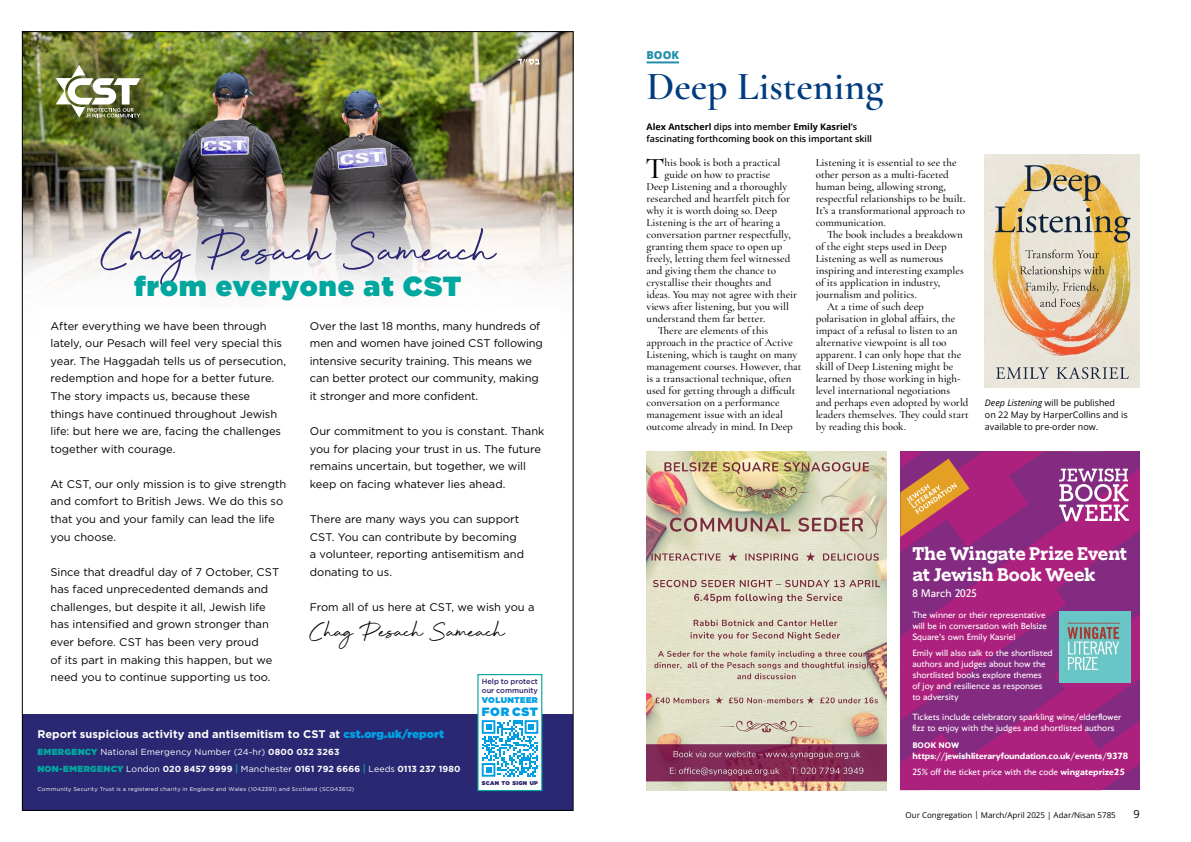
<style>
.page{position:relative;width:1191px;height:842px;background:#fff}
.page>*{position:absolute;margin:0;border:0;box-sizing:border-box;transform-origin:0 0}
.t1{font:56.9px "Beyond Infinity";letter-spacing:-.005em;color:#2a2873}
.t2{font:600 40px "Cormorant Garamond";color:#003c7e}
.t3{font:500 30.2px "Cormorant Garamond";color:#000}
.t4{font:27.7px "Beyond Infinity";color:#000}
.t5{font:900 27.6px "Gotham";letter-spacing:.04em;color:#00a79f}
.t6{font:700 17px/20.4px "Elizeth";letter-spacing:-.015em;color:#fff}
.t7{font:900 12px "Gotham";letter-spacing:.06em;color:#009fe3}
.t8{font:11.1px/17.6px "Gotham";letter-spacing:-.005em;color:#000}
.t9{font:700 11.1px "Gotham";letter-spacing:.005em;color:#fff}
.t10{font:500 11px/12px "Cormorant Garamond";color:#000}
.t11{font:11px "Conqueror Sans";color:#fff}
.t12{font:800 11px "Open Sans";color:#2390ac}
.t13{font:11px "Open Sans";color:#000}
.t14{font:9px/10.8px "Conqueror Sans";color:#fff}
.t15{font:700 9px/16.5px "Conqueror Sans";letter-spacing:-.01em;color:#fff}
.t16{font:600 9px/12px "Open Sans";color:#000}
.t17{font:9px/12px "Open Sans";color:#000}
.t18{font:8.8px/17px "Gotham";letter-spacing:.02em;color:#fff}
.t19{font:900 8.3px "Gotham";letter-spacing:.045em;color:#009fe3}
.t20{font:8px "Open Sans";color:#000}
.t21{font:700 8px "Conqueror Sans";color:#fff}
.t22{font:500 7.4px/8.9px "Gotham";color:#2b256c}
.t23{font:5.6px "Gotham";letter-spacing:.04em;color:#fff}
.t24{font:900 5.5px "Gotham";letter-spacing:.05em;color:#2b256c}
.s1{font-weight:900;color:#009fe3}
.s2{font-weight:900;color:#00a79f}
.s3{font-weight:700}
.s4{font-weight:700;font-size:9.8px;color:#00a79f}
.s5{font-style:italic}
.s6{font-weight:400}
</style>
<div class="page">
<img style="left:24px;top:33px;width:547px;height:257px">
<div style="left:22px;top:714px;width:551px;height:96px;background:#2a2873"></div>
<svg style="left:517px;top:58px;width:23px;height:7px"></svg>
<div style="left:478px;top:675px;width:64px;height:115px;background:#fff"></div>
<div style="left:477px;top:674px;width:65px;height:117px;border:1px solid #00a79f"></div>
<svg style="left:481px;top:720px;width:57px;height:57px"></svg>
<img style="left:40px;top:33px;width:117px;height:117px;border-radius:50%">
<img style="left:56px;top:65px;width:84px;height:53px">
<svg style="left:900px;top:452px;width:240px;height:338px;background:#9b3883"></svg>
<img style="left:646px;top:451px;width:240px;height:339px">
<hr style="left:646px;top:61px;width:33px;height:2px;background:#2390ac">
<img style="left:985px;top:154px;width:155px;height:234px">
<h1 class="t1" style="left:101px;top:220px;width:395px">Chag Pesach Sameach</h1>
<h3 class="t5" style="left:134px;top:266px;width:329px">from everyone at CST</h3>
<p class="t8" style="left:51px;top:317px;width:237px">After everything we have been through lately, our Pesach will feel very special this year. The Haggadah tells us of persecution, redemption and hope for a better future.<br>The story impacts us, because these things have continued throughout Jewish life: but here we are, facing the challenges together with courage.</p>
<p class="t8" style="left:51px;top:475px;width:237px">At CST, our only mission is to give strength and comfort to British Jews. We do this so that you and your family can lead the life you choose.</p>
<p class="t8" style="left:51px;top:563px;width:230px">Since that dreadful day of 7 October, CST has faced unprecedented demands and challenges, but despite it all, Jewish life has intensified and grown stronger than ever before. CST has been very proud<br>of its part in making this happen, but we need you to continue supporting us too.</p>
<p class="t8" style="left:310px;top:317px;width:235px">Over the last 18 months, many hundreds of men and women have joined CST following intensive security training. This means we can better protect our community, making it stronger and more confident.</p>
<p class="t8" style="left:310px;top:422px;width:236px">Our commitment to you is constant. Thank you for placing your trust in us. The future remains uncertain, but together, we will keep on facing whatever lies ahead.</p>
<p class="t8" style="left:310px;top:510px;width:216px">There are many ways you can support<br>CST. You can contribute by becoming a volunteer, reporting antisemitism and donating to us.</p>
<p class="t8" style="left:310px;top:598px;width:226px">From all of us here at CST, we wish you a</p>
<h3 class="t4" style="left:310px;top:617px;width:196px">Chag Pesach Sameach</h3>
<p class="t22" style="left:482px;top:677px;width:58px">Help to protect our community</p>
<p class="t19" style="left:482px;top:694px;width:58px">VOLUNTEER</p>
<p class="t7" style="left:482px;top:703px;width:58px">FOR CST</p>
<p class="t9" style="left:37px;top:727px;width:408px">Report suspicious activity and antisemitism to CST at <span class="s1">cst.org.uk/report</span></p>
<p class="t18" style="left:37px;top:743px;width:425px"><span class="s2">EMERGENCY</span> National Emergency Number (24-hr) <span class="s3">0800 032 3263<br></span><span class="s2">NON-EMERGENCY</span> London <span class="s3">020 8457 9999</span> <span class="s4">|</span> Manchester <span class="s3">0161 792 6666</span> <span class="s4">|</span> Leeds <span class="s3">0113 237 1980</span></p>
<p class="t23" style="left:37px;top:785px;width:318px">Community Security Trust is a registered charity in England and Wales (1042391) and Scotland (SC043612)</p>
<p class="t24" style="left:482px;top:779px;width:58px">SCAN TO SIGN UP</p>
<p class="t12" style="left:646px;top:47px;width:34px">BOOK</p>
<h2 class="t2" style="left:646px;top:62px;width:238px">Deep Listening</h2>
<p class="t16" style="left:646px;top:121px;width:227px"><span class="s3">Alex Antscherl</span> dips into member <span class="s3">Emily Kasriel</span>’s fascinating forthcoming book on this important skill</p>
<h3 class="t3" style="left:645px;top:150px;width:21px">T</h3>
<p class="t10" style="left:664px;top:156px;width:117px">his book is both a practical</p>
<p class="t10" style="left:815px;top:156px;width:151px">Listening it is essential to see the other person as a multi-faceted human being, allowing strong, respectful relationships to be built.<br>It’s a transformational approach to communication.</p>
<p class="t10" style="left:827px;top:228px;width:137px">The book includes a breakdown</p>
<p class="t10" style="left:815px;top:240px;width:132px">of the eight steps used in Deep</p>
<p class="t10" style="left:815px;top:252px;width:129px">Listening as well as numerous</p>
<p class="t10" style="left:815px;top:264px;width:149px">inspiring and interesting examples</p>
<p class="t10" style="left:815px;top:276px;width:126px">of its application in industry,</p>
<p class="t10" style="left:815px;top:288px;width:103px">journalism and politics.</p>
<p class="t10" style="left:827px;top:300px;width:98px">At a time of such deep</p>
<p class="t10" style="left:815px;top:313px;width:141px">polarisation in global affairs, the</p>
<p class="t10" style="left:815px;top:325px;width:143px">impact of a refusal to listen to an</p>
<p class="t10" style="left:815px;top:337px;width:132px">alternative viewpoint is all too</p>
<p class="t10" style="left:815px;top:349px;width:147px">apparent. I can only hope that the</p>
<p class="t10" style="left:815px;top:361px;width:139px">skill of Deep Listening might be</p>
<p class="t10" style="left:815px;top:373px;width:146px">learned by those working in high-</p>
<p class="t10" style="left:815px;top:385px;width:136px">level international negotiations</p>
<p class="t10" style="left:815px;top:397px;width:154px">and perhaps even adopted by world</p>
<p class="t10" style="left:815px;top:409px;width:155px">leaders themselves. They could start</p>
<p class="t10" style="left:815px;top:421px;width:92px">by reading this book.</p>
<p class="t10" style="left:664px;top:168px;width:107px">guide on how to practise</p>
<p class="t10" style="left:646px;top:180px;width:142px">Deep Listening and a thoroughly</p>
<p class="t10" style="left:646px;top:192px;width:145px">researched and heartfelt pitch for</p>
<p class="t10" style="left:646px;top:204px;width:132px">why it is worth doing so. Deep</p>
<p class="t10" style="left:646px;top:216px;width:136px">Listening is the art of hearing a</p>
<p class="t10" style="left:646px;top:228px;width:146px">conversation partner respectfully,</p>
<p class="t10" style="left:646px;top:240px;width:137px">granting them space to open up</p>
<p class="t10" style="left:646px;top:252px;width:145px">freely, letting them feel witnessed</p>
<p class="t10" style="left:646px;top:264px;width:131px">and giving them the chance to</p>
<p class="t10" style="left:646px;top:276px;width:126px">crystallise their thoughts and</p>
<p class="t10" style="left:646px;top:288px;width:152px">ideas. You may not agree with their</p>
<p class="t10" style="left:646px;top:300px;width:144px">views after listening, but you will</p>
<p class="t10" style="left:646px;top:312px;width:120px">understand them far better.</p>
<p class="t10" style="left:658px;top:324px;width:112px">There are elements of this</p>
<p class="t10" style="left:646px;top:336px;width:148px">approach in the practice of Active</p>
<p class="t10" style="left:646px;top:348px;width:152px">Listening, which is taught on many</p>
<p class="t10" style="left:646px;top:360px;width:156px">management courses. However, that</p>
<p class="t10" style="left:646px;top:372px;width:146px">is a transactional technique, often</p>
<p class="t10" style="left:646px;top:384px;width:150px">used for getting through a difficult</p>
<p class="t10" style="left:646px;top:396px;width:135px">conversation on a performance</p>
<p class="t10" style="left:646px;top:408px;width:138px">management issue with an ideal</p>
<p class="t10" style="left:646px;top:420px;width:148px">outcome already in mind. In Deep</p>
<p class="t17" style="left:985px;top:397px;width:144px"><span class="s5">Deep Listening</span> will be published on 22 May by HarperCollins and is available to pre-order now.</p>
<h3 class="t6" style="left:912px;top:543px;width:216px">The Wingate Prize Event at Jewish Book Week</h3>
<p class="t11" style="left:912px;top:586px;width:66px">8 March 2025</p>
<p class="t14" style="left:912px;top:610px;width:136px">The winner or their representative will be in conversation with Belsize<br>Square’s own Emily Kasriel</p>
<p class="t14" style="left:912px;top:648px;width:142px">Emily will also talk to the shortlisted authors and judges about how the shortlisted books explore themes<br>of joy and resilience as responses to adversity</p>
<p class="t14" style="left:912px;top:712px;width:210px">Tickets include celebratory sparkling wine/elderflower fizz to enjoy with the judges and shortlisted authors</p>
<p class="t21" style="left:912px;top:740px;width:48px">BOOK NOW</p>
<p class="t15" style="left:912px;top:747px;width:217px">https://jewishliteraryfoundation.co.uk/events/9378<br><span class="s6">25% off the ticket price with the code</span> wingateprize25</p>
<p class="t20" style="left:905px;top:809px;width:212px">Our Congregation | March/April 2025 | Adar/Nisan 5785</p>
<p class="t13" style="left:1133px;top:806px;width:8px">9</p>
</div>
